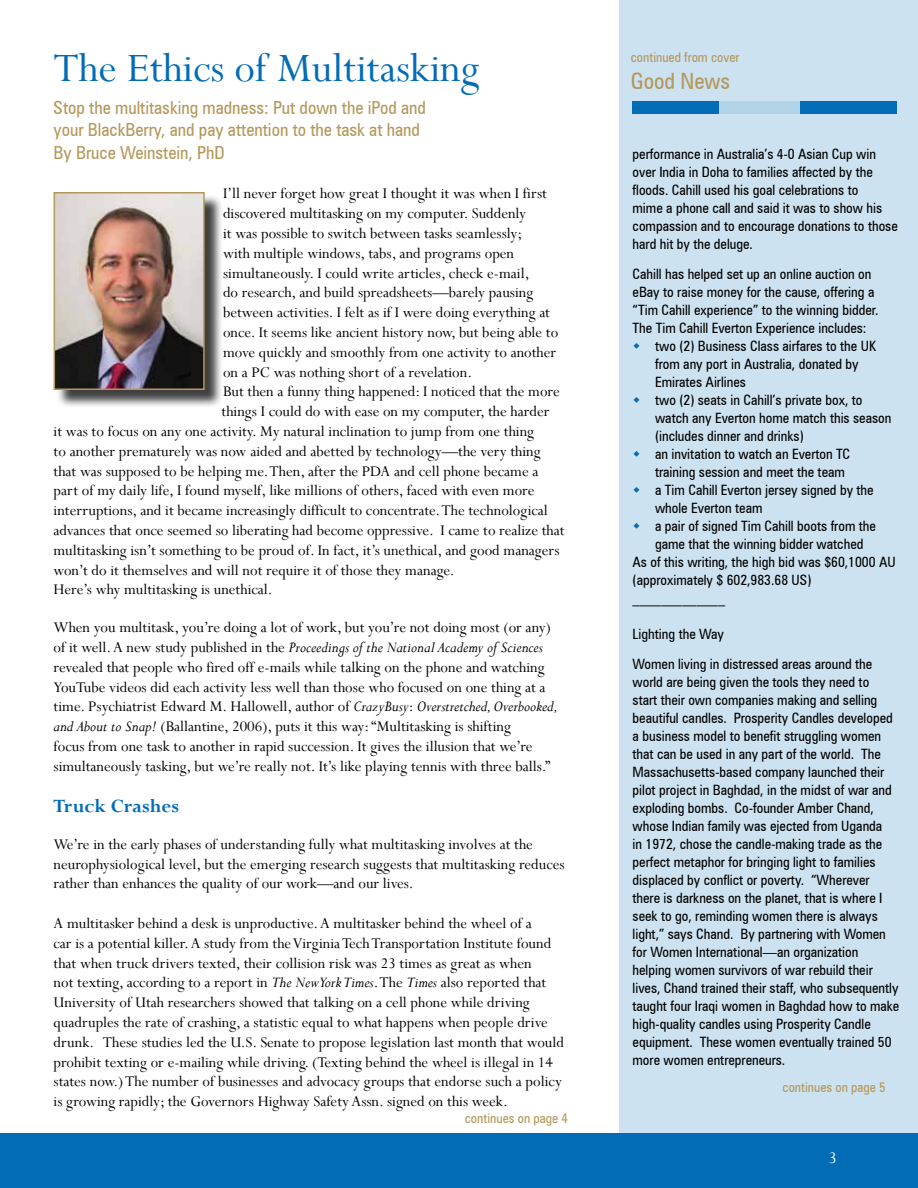
<style>
.page{position:relative;width:918px;height:1188px;background:#fff}
.page>*{position:absolute;margin:0;border:0;box-sizing:border-box;transform-origin:0 0}
.t1{font:45px "Perpetua";color:#036cb6}
.t2{font:condensed 22.5px "Zurich BT";color:#b4975a}
.t3{font:700 21px "Perpetua";color:#036cb6}
.t4{font:condensed 18px/22.5px "Zurich BT";color:#b4975a}
.t5{font:18px "Perpetua";color:#fff}
.t6{font:16.5px/19.8px "Perpetua";color:#000}
.t7{font:condensed 14.25px/18px "Zurich BT";color:#000}
.t8{font:condensed 13.5px "Zurich BT";color:#b4975a}
.s1{font-style:italic}
</style>
<div class="page">
<div style="left:619px;top:0;width:299px;height:1188px;background:#cde2f0"></div>
<div style="left:0;top:1133px;width:918px;height:55px;background:#036cb6"></div>
<div style="left:56px;top:194px;width:167px;height:215px;background:#000;opacity:.75"></div>
<img style="left:57px;top:195px;width:145px;height:192px">
<div style="left:54px;top:192px;width:151px;height:198px;border:2px solid #b4975a"></div>
<div style="left:633px;top:101px;width:264px;height:12px;background:#036cb6"></div>
<div style="left:719px;top:101px;width:80px;height:12px;background:#b3d3e9"></div>
<h1 class="t1" style="left:54px;top:39px;width:428px">The Ethics of Multitasking</h1>
<p class="t4" style="left:54px;top:96px;width:374px">Stop the multitasking madness: Put down the iPod and your BlackBerry, and pay attention to the task at hand<br>By Bruce Weinstein, PhD</p>
<p class="t6" style="left:223px;top:183px;width:325px">I’ll never forget how great I thought it was when I first</p>
<p class="t6" style="left:223px;top:203px;width:305px">discovered multitasking on my computer. Suddenly</p>
<p class="t6" style="left:223px;top:223px;width:301px">it was possible to switch between tasks seamlessly;</p>
<p class="t6" style="left:223px;top:243px;width:293px">with multiple windows, tabs, and programs open</p>
<p class="t6" style="left:223px;top:263px;width:308px">simultaneously. I could write articles, check e-mail,</p>
<p class="t6" style="left:223px;top:282px;width:312px">do research, and build spreadsheets—barely pausing</p>
<p class="t6" style="left:223px;top:302px;width:328px">between activities. I felt as if I were doing everything at</p>
<p class="t6" style="left:223px;top:322px;width:337px">once. It seems like ancient history now, but being able to</p>
<p class="t6" style="left:223px;top:342px;width:335px">move quickly and smoothly from one activity to another</p>
<p class="t6" style="left:223px;top:362px;width:251px">on a PC was nothing short of a revelation.</p>
<p class="t6" style="left:223px;top:381px;width:338px">But then a funny thing happened: I noticed that the more</p>
<p class="t6" style="left:222px;top:401px;width:329px">things I could do with ease on my computer, the harder</p>
<p class="t6" style="left:54px;top:421px;width:482px">it was to focus on any one activity. My natural inclination to jump from one thing</p>
<p class="t6" style="left:54px;top:441px;width:489px">to another prematurely was now aided and abetted by technology—the very thing</p>
<p class="t6" style="left:54px;top:461px;width:487px">that was supposed to be helping me. Then, after the PDA and cell phone became a</p>
<p class="t6" style="left:54px;top:480px;width:482px">part of my daily life, I found myself, like millions of others, faced with even more</p>
<p class="t6" style="left:54px;top:500px;width:496px">interruptions, and it became increasingly difficult to concentrate. The technological</p>
<p class="t6" style="left:54px;top:520px;width:512px">advances that once seemed so liberating had become oppressive. I came to realize that</p>
<p class="t6" style="left:54px;top:540px;width:508px">multitasking isn’t something to be proud of. In fact, it’s unethical, and good managers</p>
<p class="t6" style="left:54px;top:560px;width:403px">won’t do it themselves and will not require it of those they manage.</p>
<p class="t6" style="left:54px;top:579px;width:221px">Here’s why multitasking is unethical.</p>
<p class="t6" style="left:54px;top:617px;width:506px">When you multitask, you’re doing a lot of work, but you’re not doing most (or any) of it well. A new study published in the <span class="s1">Proceedings of the National Academy of Sciences </span>revealed that people who fired off e-mails while talking on the phone and watching YouTube videos did each activity less well than those who focused on one thing at a time. Psychiatrist Edward M. Hallowell, author of <span class="s1">CrazyBusy</span>: <span class="s1">Overstretched, Overbooked, and About to Snap!</span> (Ballantine, 2006), puts it this way: “Multitasking is shifting<br>focus from one task to another in rapid succession. It gives the illusion that we’re simultaneously tasking, but we’re really not. It’s like playing tennis with three balls.”</p>
<p class="t3" style="left:54px;top:793px;width:127px">Truck Crashes</p>
<p class="t6" style="left:54px;top:834px;width:513px">We’re in the early phases of understanding fully what multitasking involves at the neurophysiological level, but the emerging research suggests that multitasking reduces rather than enhances the quality of our work—and our lives.</p>
<p class="t6" style="left:54px;top:913px;width:512px">A multitasker behind a desk is unproductive. A multitasker behind the wheel of a<br>car is a potential killer. A study from the Virginia Tech Transportation Institute found that when truck drivers texted, their collision risk was 23 times as great as when<br>not texting, according to a report in <span class="s1">The New York Times</span>. The <span class="s1">Times</span> also reported that University of Utah researchers showed that talking on a cell phone while driving quadruples the rate of crashing, a statistic equal to what happens when people drive drunk. These studies led the U.S. Senate to propose legislation last month that would prohibit texting or e-mailing while driving. (Texting behind the wheel is illegal in 14 states now.) The number of businesses and advocacy groups that endorse such a policy is growing rapidly; the Governors Highway Safety Assn. signed on this week.</p>
<p class="t8" style="left:465px;top:1110px;width:105px">continues on page 4</p>
<p class="t8" style="left:631px;top:49px;width:110px">continued from cover</p>
<h2 class="t2" style="left:631px;top:68px;width:101px">Good News</h2>
<p class="t7" style="left:633px;top:145px;width:267px">performance in Australia’s 4-0 Asian Cup win over India in Doha to families affected by the floods. Cahill used his goal celebrations to<br>mime a phone call and said it was to show his compassion and to encourage donations to those hard hit by the deluge.</p>
<p class="t7" style="left:633px;top:265px;width:240px">Cahill has helped set up an online auction on</p>
<p class="t7" style="left:633px;top:283px;width:243px">eBay to raise money for the cause, offering a</p>
<p class="t7" style="left:633px;top:301px;width:247px">“Tim Cahill experience” to the winning bidder.</p>
<p class="t7" style="left:633px;top:319px;width:235px">The Tim Cahill Everton Experience includes:</p>
<p class="t7" style="left:655px;top:337px;width:222px">two (2) Business Class airfares to the UK</p>
<p class="t7" style="left:655px;top:355px;width:205px">from any port in Australia, donated by</p>
<p class="t7" style="left:655px;top:373px;width:92px">Emirates Airlines</p>
<p class="t7" style="left:655px;top:391px;width:209px">two (2) seats in Cahill’s private box, to</p>
<p class="t7" style="left:655px;top:409px;width:238px">watch any Everton home match this season</p>
<p class="t7" style="left:655px;top:427px;width:150px">(includes dinner and drinks)</p>
<p class="t7" style="left:655px;top:445px;width:197px">an invitation to watch an Everton TC</p>
<p class="t7" style="left:655px;top:463px;width:191px">training session and meet the team</p>
<p class="t7" style="left:655px;top:481px;width:220px">a Tim Cahill Everton jersey signed by the</p>
<p class="t7" style="left:655px;top:499px;width:109px">whole Everton team</p>
<p class="t7" style="left:655px;top:517px;width:222px">a pair of signed Tim Cahill boots from the</p>
<p class="t7" style="left:655px;top:535px;width:210px">game that the winning bidder watched</p>
<p class="t7" style="left:633px;top:553px;width:265px">As of this writing, the high bid was $60,1000 AU</p>
<p class="t7" style="left:633px;top:571px;width:180px">(approximately $ 602,983.68 US)</p>
<p class="t7" style="left:633px;top:589px;width:94px">_____________</p>
<p class="t7" style="left:633px;top:619px;width:241px;line-height:30px">Lighting the Way<br>Women living in distressed areas around the</p>
<p class="t7" style="left:633px;top:673px;width:268px">world are being given the tools they need to<br>start their own companies making and selling beautiful candles. Prosperity Candles developed a business model to benefit struggling women that can be used in any part of the world. The Massachusetts-based company launched their pilot project in Baghdad, in the midst of war and exploding bombs. Co-founder Amber Chand, whose Indian family was ejected from Uganda<br>in 1972, chose the candle-making trade as the perfect metaphor for bringing light to families displaced by conflict or poverty. “Wherever there is darkness on the planet, that is where I seek to go, reminding women there is always light,” says Chand. By partnering with Women for Women International—an organization helping women survivors of war rebuild their lives, Chand trained their staff, who subsequently taught four Iraqi women in Baghdad how to make high-quality candles using Prosperity Candle equipment. These women eventually trained 50 more women entrepreneurs.</p>
<p class="t8" style="left:783px;top:1079px;width:105px">continues on page 5</p>
<p class="t5" style="left:828px;top:1146px;width:10px">3</p>
</div>
